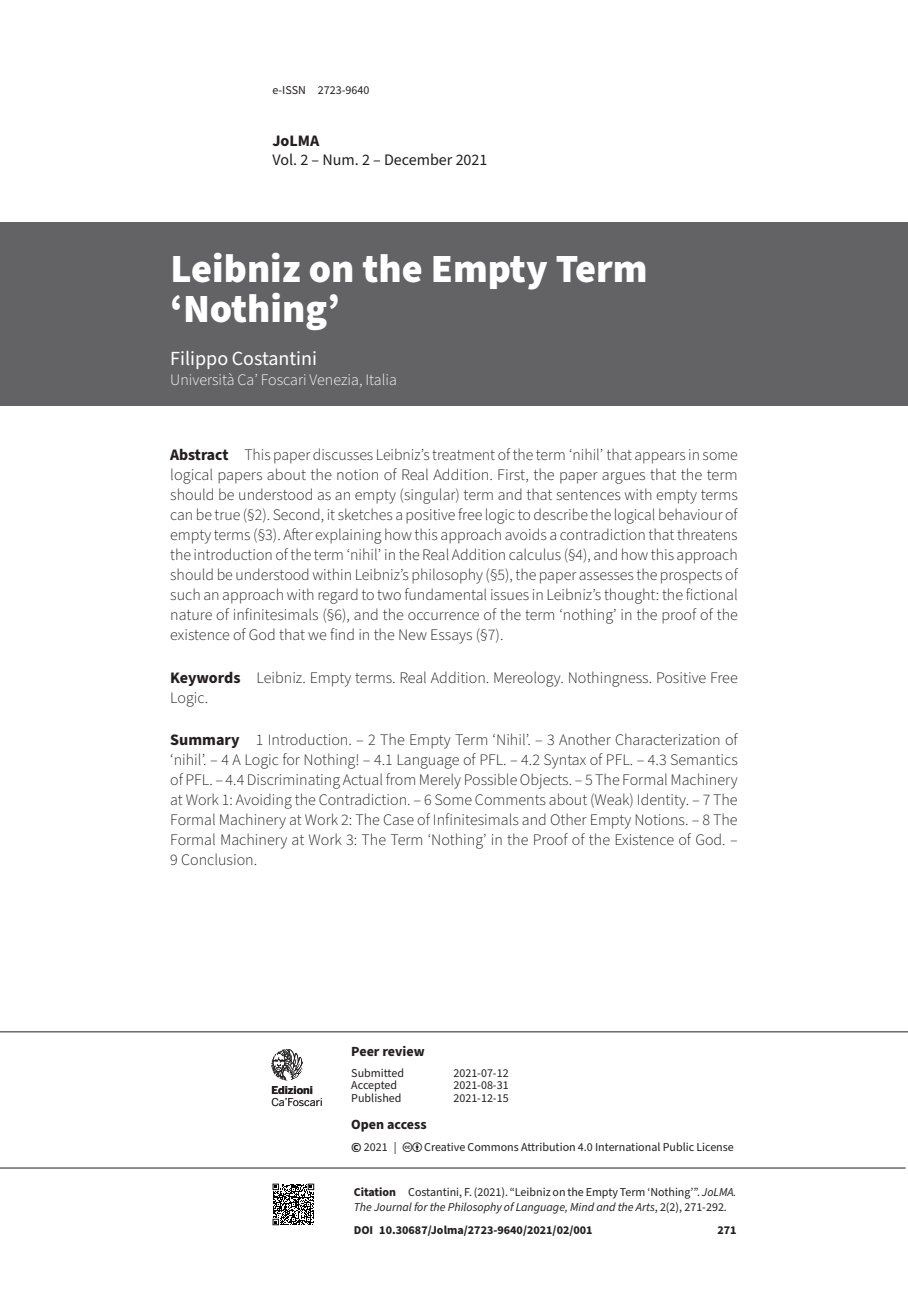
<style>
.page{position:relative;width:908px;height:1304px;background:#fff}
.page>*{position:absolute;margin:0;border:0;box-sizing:border-box;transform-origin:0 0}
.t1{font:900 40px/40px "Source Sans Pro";color:#fff}
.t2{font:20px "Source Sans Pro";color:#fff}
.t3{font:300 16px/20px "Source Sans Pro";color:#231f20;text-align:justify}
.t4{font:300 16px "Source Sans Pro";color:#fff}
.t5{font:16px "Source Sans Pro";color:#231f20}
.t6{font:700 16px "Source Sans Pro";color:#231f20}
.t7{font:700 14px "Source Sans Pro";color:#231f20}
.t8{font:12px/15px "Source Sans Pro";color:#231f20}
.t9{font:700 12px "Source Sans Pro";color:#231f20}
.t10{font:10.8px "Benton Sans";letter-spacing:-.01em;color:#231f20}
.t11{font:700 10.8px "Benton Sans";color:#231f20}
.s1{font-weight:700}
.s2{font-weight:700;font-size:14px}
.s3{font-style:italic}
</style>
<div class="page">
<hr style="left:0;top:1031px;width:907px;height:1px;background:#231f20">
<hr style="left:0;top:1168px;width:905px;height:1px;background:#231f20">
<svg style="left:272px;top:1183px;width:43px;height:43px"></svg>
<svg style="left:272px;top:1184px;width:42px;height:41px"></svg>
<svg style="left:271px;top:1049px;width:32px;height:31px"></svg>
<div style="left:0;top:223px;width:907px;height:183px;background:#636366"></div>
<p class="t8" style="left:272px;top:83px;width:98px">e-ISSN 2723-9640</p>
<p class="t6" style="left:272px;top:130px;width:48px">JoLMA</p>
<p class="t5" style="left:272px;top:149px;width:216px">Vol. 2 – Num. 2 – December 2021</p>
<h1 class="t1" style="left:170px;top:250px;width:478px">Leibniz on the Empty Term ‘Nothing’</h1>
<p class="t2" style="left:170px;top:345px;width:148px">Filippo Costantini</p>
<p class="t4" style="left:170px;top:369px;width:228px">Università Ca’ Foscari Venezia, Italia</p>
<p class="t3" style="left:170px;top:445px;width:569px"><span class="s1">Abstract</span> This paper discusses Leibniz’s treatment of the term ‘nihil’ that appears in some logical papers about the notion of Real Addition. First, the paper argues that the term should be understood as an empty (singular) term and that sentences with empty terms can be true (§2). Second, it sketches a positive free logic to describe the logical behaviour of empty terms (§3). After explaining how this approach avoids a contradiction that threatens the introduction of the term ‘nihil’ in the Real Addition calculus (§4), and how this approach should be understood within Leibniz’s philosophy (§5), the paper assesses the prospects of such an approach with regard to two fundamental issues in Leibniz’s thought: the fictional nature of infinitesimals (§6), and the occurrence of the term ‘nothing’ in the proof of the existence of God that we find in the New Essays (§7).</p>
<p class="t3" style="left:170px;top:668px;width:568px"><span class="s1">Keywords</span> Leibniz. Empty terms. Real Addition. Mereology. Nothingness. Positive Free<br>Logic.</p>
<p class="t3" style="left:170px;top:730px;width:569px"><span class="s1">Summary</span> 1 Introduction. – 2 The Empty Term ‘Nihil’. – 3 Another Characterization of ‘nihil’. – 4 A Logic for Nothing! – 4.1 Language of PFL. – 4.2 Syntax of PFL. – 4.3 Semantics of PFL. – 4.4 Discriminating Actual from Merely Possible Objects. – 5 The Formal Machinery at Work 1: Avoiding the Contradiction. – 6 Some Comments about (Weak) Identity. – 7 The Formal Machinery at Work 2: The Case of Infinitesimals and Other Empty Notions. – 8 The Formal Machinery at Work 3: The Term ‘Nothing’ in the Proof of the Existence of God. – 9 Conclusion.</p>
<p class="t11" style="left:271px;top:1084px;width:43px">Edizioni</p>
<p class="t10" style="left:271px;top:1095px;width:53px">Ca’Foscari</p>
<p class="t7" style="left:351px;top:1042px;width:75px">Peer review</p>
<p class="t8" style="left:351px;top:1066px;width:54px">Submitted</p>
<p class="t8" style="left:453px;top:1066px;width:57px">2021-07-12</p>
<p class="t8" style="left:351px;top:1078px;width:47px">Accepted</p>
<p class="t8" style="left:453px;top:1078px;width:57px">2021-08-31</p>
<p class="t8" style="left:351px;top:1091px;width:52px">Published</p>
<p class="t8" style="left:453px;top:1091px;width:57px">2021-12-15</p>
<p class="t7" style="left:351px;top:1114px;width:77px">Open access</p>
<p class="t8" style="left:351px;top:1140px;width:47px"><span class="s2">©</span> 2021 |</p>
<p class="t8" style="left:424px;top:1140px;width:311px">Creative Commons Attribution 4.0 International Public License</p>
<p class="t8" style="left:353px;top:1185px;width:384px"><span class="s1">Citation</span> Costantini, F. (2021). “Leibniz on the Empty Term ‘Nothing’”. <span class="s3">JoLMA.<br>The Journal for the Philosophy of Language, Mind and the Arts</span>, 2(2), 271-292.</p>
<p class="t9" style="left:353px;top:1222px;width:240px">DOI 10.30687/Jolma/2723-9640/2021/02/001</p>
<p class="t9" style="left:717px;top:1222px;width:21px">271</p>
</div>
